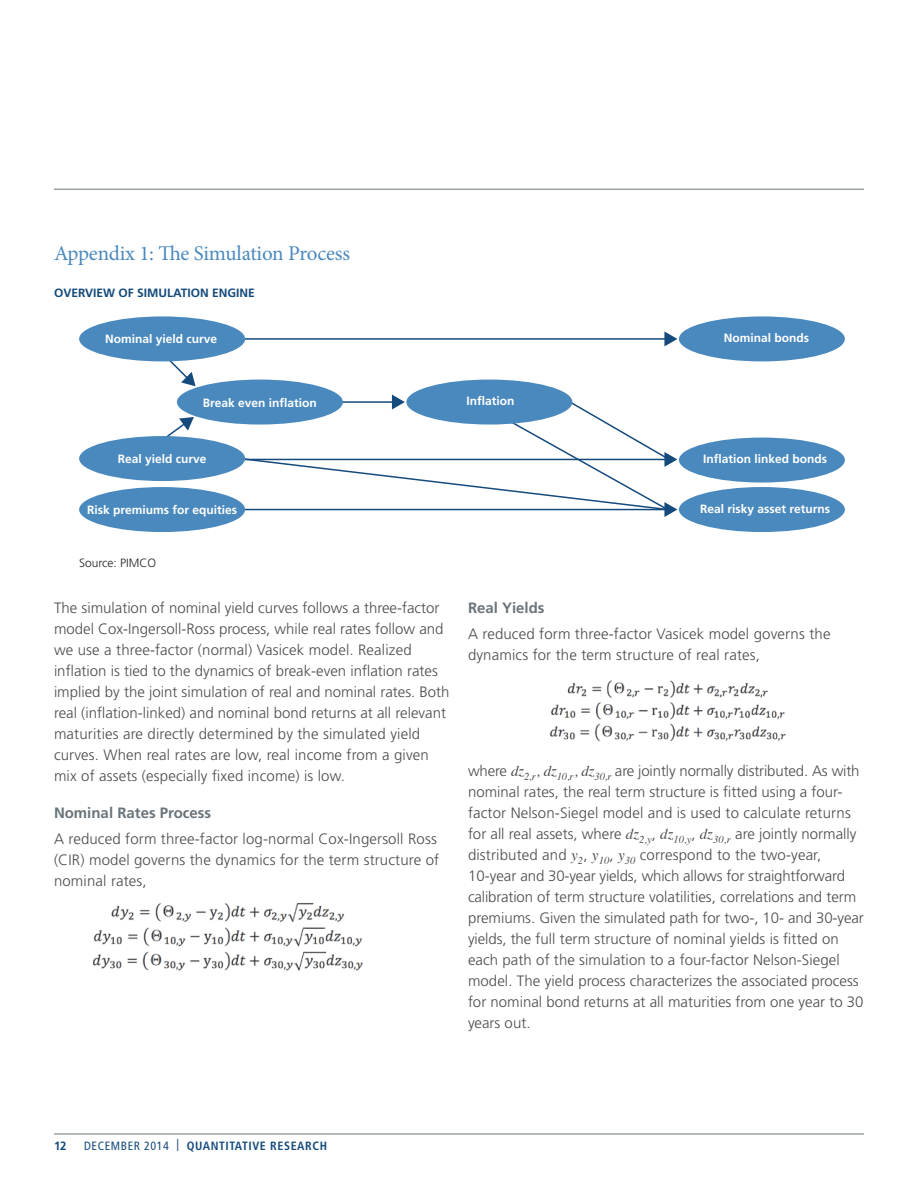
<style>
.page{position:relative;width:918px;height:1188px;background:#fff}
.page>*{position:absolute;margin:0;border:0;box-sizing:border-box;transform-origin:0 0}
.t1{font:21px "Minion Pro";letter-spacing:-.01em;color:#4a89be}
.t2{font:300 15px/21px "Frutiger LT Std";color:#4b4c4d}
.t3{font:700 15px "Frutiger LT Std";color:#6a747b}
.t4{font:700 12px "Frutiger LT Std";color:#fff}
.t5{font:700 condensed 12px "Frutiger LT Std";letter-spacing:.05em;color:#144a7c}
.t6{font:700 12px "Frutiger LT Std";color:#144a7c}
.t7{font:300 12px "Frutiger LT Std";color:#231f20}
.t8{font:700 12px "Frutiger LT Std";color:#144a7c;scale:.95 1}
.s1{font-family:"Times";font-weight:400;font-style:italic}
.s2{font-weight:400}
</style>
<div class="page">
<hr style="left:54px;top:1134px;width:810px;height:1px;background:#6a747b">
<hr style="left:54px;top:189px;width:810px;height:1px;background:#6a747b">
<img style="left:93px;top:903px;width:270px;height:68px">
<img style="left:550px;top:680px;width:236px;height:62px">
<hr style="left:240px;top:338px;width:427px;height:2px;background:#144a7c">
<svg style="left:664px;top:331px;width:13px;height:15px"></svg>
<svg style="left:238px;top:395px;width:439px;height:122px"></svg>
<svg style="left:160px;top:359px;width:36px;height:27px"></svg>
<svg style="left:166px;top:417px;width:28px;height:21px"></svg>
<div style="left:79px;top:316px;width:166px;height:45px;background:#4a89be;border-radius:50%"></div>
<div style="left:79px;top:436px;width:166px;height:45px;background:#4a89be;border-radius:50%"></div>
<div style="left:79px;top:487px;width:166px;height:45px;background:#4a89be;border-radius:50%"></div>
<div style="left:679px;top:316px;width:166px;height:45px;background:#4a89be;border-radius:50%"></div>
<div style="left:679px;top:438px;width:166px;height:45px;background:#4a89be;border-radius:50%"></div>
<div style="left:679px;top:487px;width:166px;height:45px;background:#4a89be;border-radius:50%"></div>
<div style="left:177px;top:380px;width:166px;height:45px;background:#4a89be;border-radius:50%"></div>
<div style="left:406px;top:380px;width:166px;height:45px;background:#4a89be;border-radius:50%"></div>
<h1 class="t1" style="left:54px;top:239px;width:298px">Appendix 1: The Simulation Process</h1>
<p class="t6" style="left:54px;top:285px;width:202px">OVERVIEW OF SIMULATION ENGINE</p>
<p class="t4" style="left:105px;top:332px;width:114px">Nominal yield curve</p>
<p class="t4" style="left:724px;top:331px;width:87px">Nominal bonds</p>
<p class="t4" style="left:203px;top:395px;width:116px">Break even inflation</p>
<p class="t4" style="left:466px;top:394px;width:50px">Inflation</p>
<p class="t4" style="left:118px;top:451px;width:90px">Real yield curve</p>
<p class="t4" style="left:87px;top:502px;width:152px">Risk premiums for equities</p>
<p class="t4" style="left:703px;top:452px;width:126px">Inflation linked bonds</p>
<p class="t4" style="left:700px;top:502px;width:132px">Real risky asset returns</p>
<p class="t7" style="left:79px;top:556px;width:79px">Source: PIMCO</p>
<p class="t2" style="left:54px;top:597px;width:397px">The simulation of nominal yield curves follows a three-factor model Cox-Ingersoll-Ross process, while real rates follow and we use a three-factor (normal) Vasicek model. Realized inflation is tied to the dynamics of break-even inflation rates implied by the joint simulation of real and nominal rates. Both real (inflation-linked) and nominal bond returns at all relevant maturities are directly determined by the simulated yield curves. When real rates are low, real income from a given mix of assets (especially fixed income) is low.</p>
<p class="t3" style="left:54px;top:804px;width:159px">Nominal Rates Process</p>
<p class="t2" style="left:54px;top:828px;width:387px">A reduced form three-factor log-normal Cox-Ingersoll Ross (CIR) model governs the dynamics for the term structure of nominal rates,</p>
<p class="t3" style="left:468px;top:599px;width:78px">Real Yields</p>
<p class="t2" style="left:468px;top:624px;width:364px">A reduced form three-factor Vasicek model governs the dynamics for the term structure of real rates,</p>
<p class="t2" style="left:468px;top:760px;width:397px">where <span class="s1">dz</span><sub>2,r</sub><span class="s1">, dz</span><sub>10,r</sub><span class="s1">, dz</span><sub>30,r</sub> are jointly normally distributed. As with nominal rates, the real term structure is fitted using a four&shy;factor Nelson-Siegel model and is used to calculate returns for all real assets, where <span class="s1">dz</span><sub>2,y</sub>, <span class="s1">dz</span><sub>10,y</sub>, <span class="s1">dz</span><sub>30,r</sub> are jointly normally distributed and <span class="s1">y</span><sub>2</sub>, <span class="s1">y</span><sub>10</sub>, <span class="s1">y</span><sub>30</sub> correspond to the two-year, 10-year and 30-year yields, which allows for straightforward calibration of term structure volatilities, correlations and term premiums. Given the simulated path for two-, 10- and 30-year yields, the full term structure of nominal yields is fitted on each path of the simulation to a four-factor Nelson-Siegel model. The yield process characterizes the associated process for nominal bond returns at all maturities from one year to 30 years out.</p>
<p class="t8" style="left:54px;top:1139px;width:15px">12</p>
<p class="t5" style="left:84px;top:1138px;width:245px"><span class="s2">DECEMBER 2014 |</span> QUANTITATIVE RESEARCH</p>
</div>
